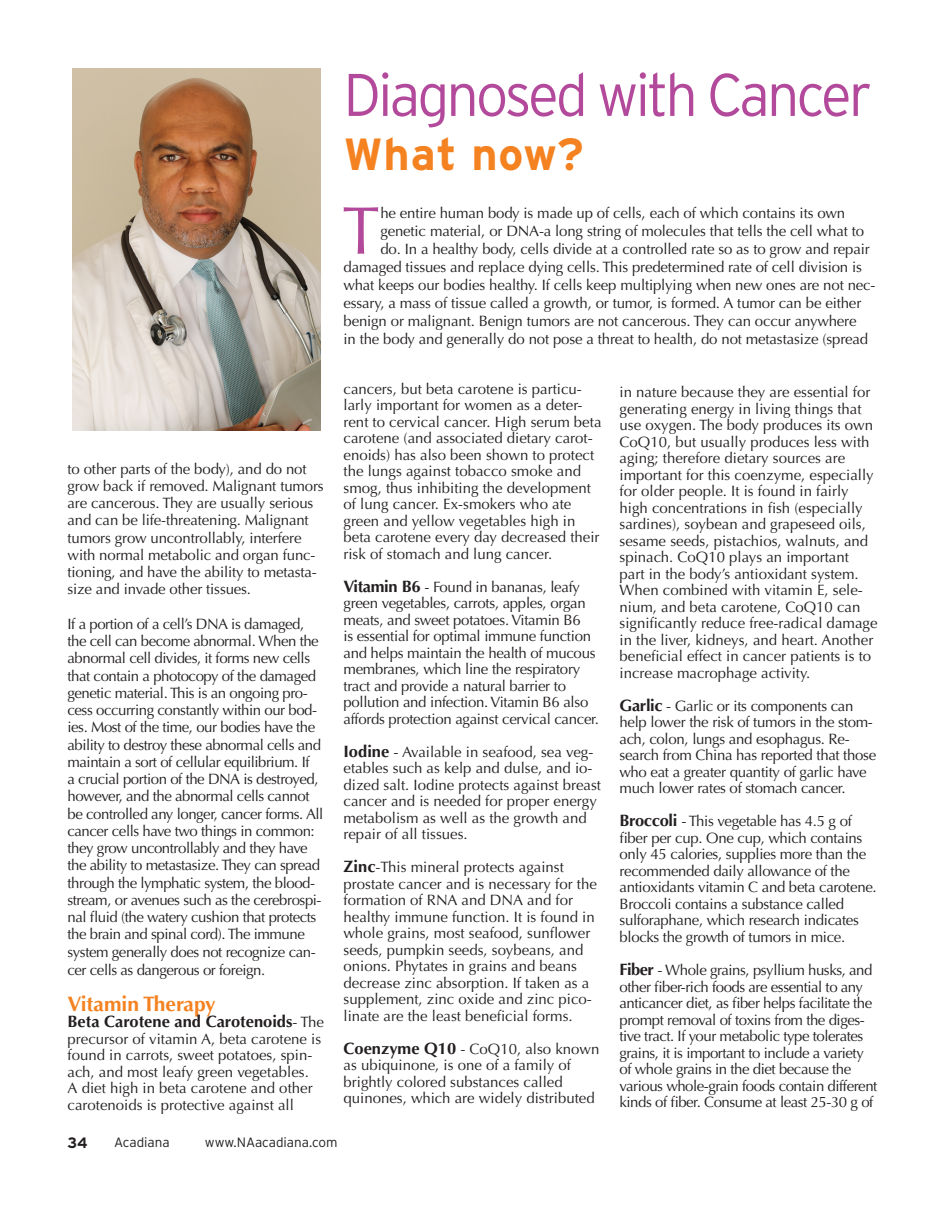
<style>
.page{position:relative;width:945px;height:1215px;background:#fff}
.page>*{position:absolute;margin:0;border:0;box-sizing:border-box;transform-origin:0 0}
.t1{font:67.5px "Optima";color:#b3499b}
.t2{font:300 60px "Interstate";letter-spacing:-.05em;color:#b3499b;scale:.95 1}
.t3{font:700 45px "Interstate";letter-spacing:.02em;color:#f58220}
.t4{font:700 21px "Optima";color:#f58220}
.t5{font:700 16.5px "Optima";color:#231f20}
.t6{font:15px/16.5px "Optima";letter-spacing:-.01em;color:#231f20}
.t7{font:15px/17.2px "Optima";letter-spacing:-.03em;color:#231f20}
.t8{font:700 15px "Interstate";color:#231f20}
.t9{font:300 13.5px "Interstate";color:#231f20}
.s1{font-weight:400;font-size:15px}
.s2{font-weight:700;font-size:16.5px}
</style>
<div class="page">
<img style="left:72px;top:68px;width:249px;height:362px">
<p class="t6" style="left:68px;top:461px;width:258px;line-height:17.2px">to other parts of the body), and do not grow back if removed. Malignant tumors are cancerous. They are usually serious and can be life-threatening. Malignant tumors grow uncontrollably, interfere with normal metabolic and organ func&shy;tioning, and have the ability to metasta&shy;size and invade other tissues.</p>
<p class="t7" style="left:68px;top:617px;width:257px">If a portion of a cell’s DNA is damaged, the cell can become abnormal. When the abnormal cell divides, it forms new cells that contain a photocopy of the damaged genetic material. This is an ongoing pro&shy;cess occurring constantly within our bod&shy;ies. Most of the time, our bodies have the ability to destroy these abnormal cells and maintain a sort of cellular equilibrium. If<br>a crucial portion of the DNA is destroyed, however, and the abnormal cells cannot be controlled any longer, cancer forms. All cancer cells have two things in common: they grow uncontrollably and they have the ability to metastasize. They can spread through the lymphatic system, the blood&shy;stream, or avenues such as the cerebrospi&shy;nal fluid (the watery cushion that protects the brain and spinal cord). The immune system generally does not recognize can&shy;cer cells as dangerous or foreign.</p>
<h3 class="t4" style="left:68px;top:995px;width:150px">Vitamin Therapy</h3>
<p class="t5" style="left:68px;top:1015px;width:258px">Beta Carotene and Carotenoids<span class="s1">- The</span></p>
<p class="t6" style="left:68px;top:1032px;width:255px">precursor of vitamin A, beta carotene is found in carrots, sweet potatoes, spin&shy;ach, and most leafy green vegetables.<br>A diet high in beta carotene and other carotenoids is protective against all</p>
<h2 class="t2" style="left:344px;top:72px;width:558px">Diagnosed with Cancer</h2>
<h3 class="t3" style="left:344px;top:137px;width:242px">What now?</h3>
<h1 class="t1" style="left:342px;top:203px;width:39px">T</h1>
<p class="t6" style="left:380px;top:206px;width:466px">he entire human body is made up of cells, each of which contains its own</p>
<p class="t6" style="left:380px;top:224px;width:485px">genetic material, or DNA-a long string of molecules that tells the cell what to</p>
<p class="t6" style="left:380px;top:242px;width:491px">do. In a healthy body, cells divide at a controlled rate so as to grow and repair</p>
<p class="t6" style="left:344px;top:260px;width:520px">damaged tissues and replace dying cells. This predetermined rate of cell division is</p>
<p class="t6" style="left:344px;top:278px;width:534px">what keeps our bodies healthy. If cells keep multiplying when new ones are not nec-</p>
<p class="t6" style="left:344px;top:296px;width:519px">essary, a mass of tissue called a growth, or tumor, is formed. A tumor can be either</p>
<p class="t6" style="left:344px;top:314px;width:515px">benign or malignant. Benign tumors are not cancerous. They can occur anywhere</p>
<p class="t6" style="left:344px;top:332px;width:526px">in the body and generally do not pose a threat to health, do not metastasize (spread</p>
<p class="t6" style="left:344px;top:382px;width:260px">cancers, but beta carotene is particu&shy;larly important for women as a deter&shy;rent to cervical cancer. High serum beta carotene (and associated dietary carot&shy;enoids) has also been shown to protect the lungs against tobacco smoke and smog, thus inhibiting the development of lung cancer. Ex-smokers who ate green and yellow vegetables high in beta carotene every day decreased their risk of stomach and lung cancer.</p>
<p class="t6" style="left:344px;top:580px;width:257px"><span class="s2">Vitamin B6</span> - Found in bananas, leafy green vegetables, carrots, apples, organ meats, and sweet potatoes. Vitamin B6<br>is essential for optimal immune function and helps maintain the health of mucous membranes, which line the respiratory tract and provide a natural barrier to pollution and infection. Vitamin B6 also affords protection against cervical cancer.</p>
<p class="t6" style="left:344px;top:745px;width:259px"><span class="s2">Iodine</span> - Available in seafood, sea veg&shy;etables such as kelp and dulse, and io&shy;dized salt. Iodine protects against breast cancer and is needed for proper energy metabolism as well as the growth and repair of all tissues.</p>
<p class="t6" style="left:344px;top:860px;width:255px"><span class="s2">Zinc</span>-This mineral protects against prostate cancer and is necessary for the formation of RNA and DNA and for healthy immune function. It is found in whole grains, most seafood, sunflower seeds, pumpkin seeds, soybeans, and onions. Phytates in grains and beans decrease zinc absorption. If taken as a supplement, zinc oxide and zinc pico&shy;linate are the least beneficial forms.</p>
<p class="t6" style="left:344px;top:1042px;width:257px"><span class="s2">Coenzyme Q10</span> - CoQ10, also known as ubiquinone, is one of a family of brightly colored substances called quinones, which are widely distributed</p>
<p class="t6" style="left:620px;top:385px;width:259px">in nature because they are essential for generating energy in living things that use oxygen. The body produces its own CoQ10, but usually produces less with aging; therefore dietary sources are important for this coenzyme, especially for older people. It is found in fairly high concentrations in fish (especially sardines), soybean and grapeseed oils, sesame seeds, pistachios, walnuts, and spinach. CoQ10 plays an important part in the body’s antioxidant system.<br>When combined with vitamin E, sele&shy;nium, and beta carotene, CoQ10 can significantly reduce free-radical damage in the liver, kidneys, and heart. Another beneficial effect in cancer patients is to increase macrophage activity.</p>
<p class="t6" style="left:620px;top:699px;width:258px"><span class="s2">Garlic</span> - Garlic or its components can help lower the risk of tumors in the stom&shy;ach, colon, lungs and esophagus. Re&shy;search from China has reported that those who eat a greater quantity of garlic have much lower rates of stomach cancer.</p>
<p class="t6" style="left:620px;top:814px;width:259px"><span class="s2">Broccoli</span> - This vegetable has 4.5 g of fiber per cup. One cup, which contains only 45 calories, supplies more than the recommended daily allowance of the antioxidants vitamin C and beta carotene.<br>Broccoli contains a substance called sulforaphane, which research indicates blocks the growth of tumors in mice.</p>
<p class="t7" style="left:620px;top:964px;width:259px;line-height:16.5px"><span class="s2">Fiber</span> - Whole grains, psyllium husks, and other fiber-rich foods are essential to any anticancer diet, as fiber helps facilitate the prompt removal of toxins from the diges&shy;tive tract. If your metabolic type tolerates grains, it is important to include a variety of whole grains in the diet because the various whole-grain foods contain different kinds of fiber. Consume at least 25-30 g of</p>
<p class="t8" style="left:68px;top:1137px;width:22px">34</p>
<p class="t9" style="left:114px;top:1137px;width:57px">Acadiana</p>
<p class="t9" style="left:205px;top:1137px;width:134px">www.NAacadiana.com</p>
</div>
